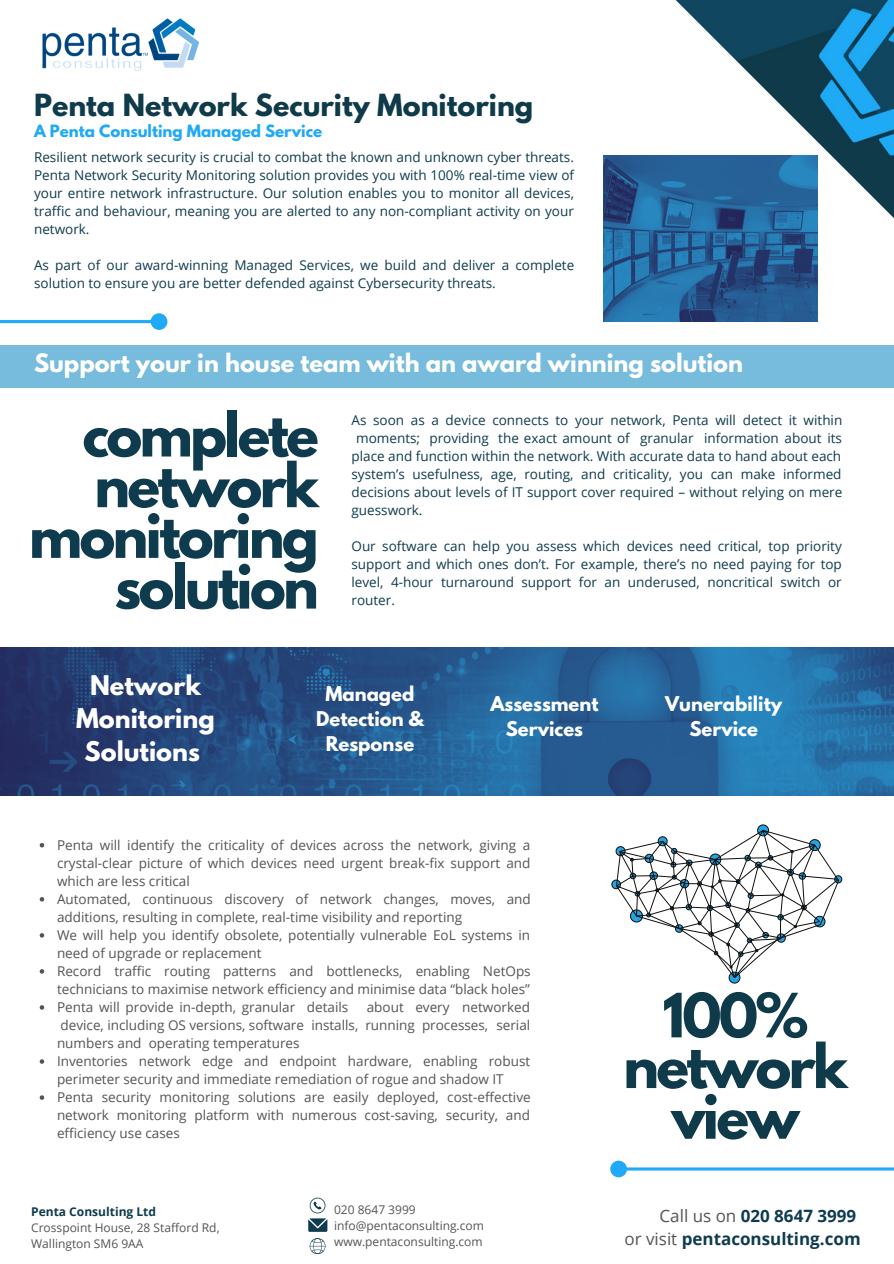
<style>
.page{position:relative;width:894px;height:1264px;background:#fff}
.page>*{position:absolute;margin:0;border:0;box-sizing:border-box;transform-origin:0 0}
.t1{font:700 54px/50.7px "League Spartan";letter-spacing:-.05em;color:#0f3b4e;text-align:right}
.t2{font:700 54px "League Spartan";letter-spacing:-.05em;color:#0f3a4a}
.t3{font:700 27px "League Spartan";color:#0f3a4a}
.t4{font:700 24px/32.7px "League Spartan";color:#fff;text-align:center}
.t5{font:700 22.5px "League Spartan";color:#fff}
.t6{font:700 18px/24.8px "League Spartan";color:#fff;text-align:center}
.t7{font:700 16.95px "Open Sans";color:#0f3b4e}
.t8{font:700 15px "League Spartan";color:#1fa9f6}
.t9{font:13.5px/18px "Open Sans";color:#0f3b4e;text-align:justify}
.t10{font:13.5px/18px "Open Sans";color:#545454}
.t11{font:12px "Open Sans";color:#545454}
.t12{font:700 12px "Open Sans";color:#0f3b4e}
.s1{color:#0f3b4e}
.s2{font-weight:400;color:#545454}
</style>
<div class="page">
<img style="left:675px;top:0;width:218px;height:280px">
<div style="left:0;top:345px;width:893px;height:42px;background:#7bd"></div>
<svg style="left:308px;top:1197px;width:19px;height:34px"></svg>
<svg style="left:309px;top:1238px;width:16px;height:15px"></svg>
<svg style="left:611px;top:824px;width:230px;height:159px"></svg>
<svg style="left:0;top:313px;width:167px;height:17px"></svg>
<svg style="left:610px;top:1160px;width:283px;height:17px"></svg>
<img style="left:42px;top:18px;width:158px;height:53px">
<img style="left:0;top:648px;width:893px;height:147px">
<img style="left:603px;top:155px;width:214px;height:166px">
<svg style="left:40px;top:843px;width:4px;height:4px"></svg>
<svg style="left:40px;top:897px;width:4px;height:4px"></svg>
<svg style="left:40px;top:933px;width:4px;height:4px"></svg>
<svg style="left:40px;top:969px;width:4px;height:4px"></svg>
<svg style="left:40px;top:1005px;width:4px;height:4px"></svg>
<svg style="left:40px;top:1059px;width:4px;height:4px"></svg>
<svg style="left:40px;top:1095px;width:4px;height:4px"></svg>
<p class="t3" style="left:34px;top:91px;width:500px"><span class="s1">Penta</span> Network Security Monitoring</p>
<p class="t8" style="left:34px;top:123px;width:289px">A Penta Consulting Managed Service</p>
<p class="t9" style="left:34px;top:148px;width:541px">Resilient network security is crucial to combat the known and unknown cyber threats.<br>Penta Network Security Monitoring solution provides you with 100% real-time view of your entire network infrastructure. Our solution enables you to monitor all devices, traffic and behaviour, meaning you are alerted to any non-compliant activity on your network.</p>
<p class="t9" style="left:34px;top:256px;width:541px">As part of our award-winning Managed Services, we build and deliver a complete solution to ensure you are better defended against Cybersecurity threats.</p>
<p class="t5" style="left:34px;top:352px;width:710px">Support your in house team with an award winning solution</p>
<p class="t1" style="left:29px;top:416px;width:291px">complete network monitoring</p>
<p class="t1" style="left:114px;top:568px;width:206px">solution</p>
<p class="t9" style="left:351px;top:411px;width:492px">As soon as a device connects to your network, Penta will detect it within</p>
<p class="t9" style="left:356px;top:429px;width:487px">moments; providing the exact amount of granular information about its</p>
<p class="t9" style="left:351px;top:447px;width:491px">place and function within the network. With accurate data to hand about each</p>
<p class="t9" style="left:351px;top:465px;width:491px">system’s usefulness, age, routing, and criticality, you can make informed</p>
<p class="t9" style="left:351px;top:483px;width:492px">decisions about levels of IT support cover required – without relying on mere</p>
<p class="t9" style="left:351px;top:501px;width:72px">guesswork.</p>
<p class="t9" style="left:351px;top:537px;width:491px">Our software can help you assess which devices need critical, top priority support and which ones don’t. For example, there’s no need paying for top level, 4-hour turnaround support for an underused, noncritical switch or router.</p>
<p class="t4" style="left:76px;top:672px;width:140px">Network<br>Monitoring<br>Solutions</p>
<p class="t6" style="left:316px;top:683px;width:109px">Managed<br>Detection &amp;<br>Response</p>
<p class="t6" style="left:490px;top:693px;width:110px">Assessment<br>Services</p>
<p class="t6" style="left:665px;top:693px;width:118px">Vunerability</p>
<p class="t6" style="left:689px;top:718px;width:70px">Service</p>
<p class="t10" style="left:57px;top:835px;width:475px;text-align:justify">Penta will identify the criticality of devices across the network, giving a crystal-clear picture of which devices need urgent break-fix support and which are less critical</p>
<p class="t10" style="left:57px;top:889px;width:475px">Automated, continuous discovery of network changes, moves, and additions, resulting in complete, real-time visibility and reporting</p>
<p class="t10" style="left:57px;top:925px;width:474px">We will help you identify obsolete, potentially vulnerable EoL systems in need of upgrade or replacement</p>
<p class="t10" style="left:57px;top:961px;width:475px">Record traffic routing patterns and bottlenecks, enabling NetOps technicians to maximise network efficiency and minimise data “black holes”</p>
<p class="t10" style="left:57px;top:997px;width:293px">Penta will provide in-depth, granular details</p>
<p class="t10" style="left:57px;top:997px;width:474px;text-align:justify;text-indent:309px">about every networked device, including OS versions, software installs, running processes, serial numbers and operating temperatures</p>
<p class="t10" style="left:57px;top:1051px;width:474px">Inventories network edge and endpoint hardware, enabling robust perimeter security and immediate remediation of rogue and shadow IT</p>
<p class="t10" style="left:57px;top:1087px;width:475px;text-align:justify">Penta security monitoring solutions are easily deployed, cost-effective network monitoring platform with numerous cost-saving, security, and efficiency use cases</p>
<p class="t12" style="left:31px;top:1203px;width:126px">Penta Consulting Ltd</p>
<p class="t11" style="left:31px;top:1219px;width:190px">Crosspoint House, 28 Stafford Rd,</p>
<p class="t11" style="left:31px;top:1235px;width:114px">Wallington SM6 9AA</p>
<p class="t11" style="left:334px;top:1200px;width:83px">020 8647 3999</p>
<p class="t11" style="left:334px;top:1216px;width:151px">info@pentaconsulting.com</p>
<p class="t11" style="left:334px;top:1232px;width:150px">www.pentaconsulting.com</p>
<p class="t2" style="left:662px;top:988px;width:147px">100%</p>
<p class="t2" style="left:623px;top:1039px;width:226px">network</p>
<p class="t2" style="left:671px;top:1090px;width:130px">view</p>
<p class="t7" style="left:659px;top:1203px;width:198px"><span class="s2">Call us on</span> 020 8647 3999</p>
<p class="t7" style="left:624px;top:1226px;width:237px"><span class="s2">or visit</span> pentaconsulting.com</p>
</div>
